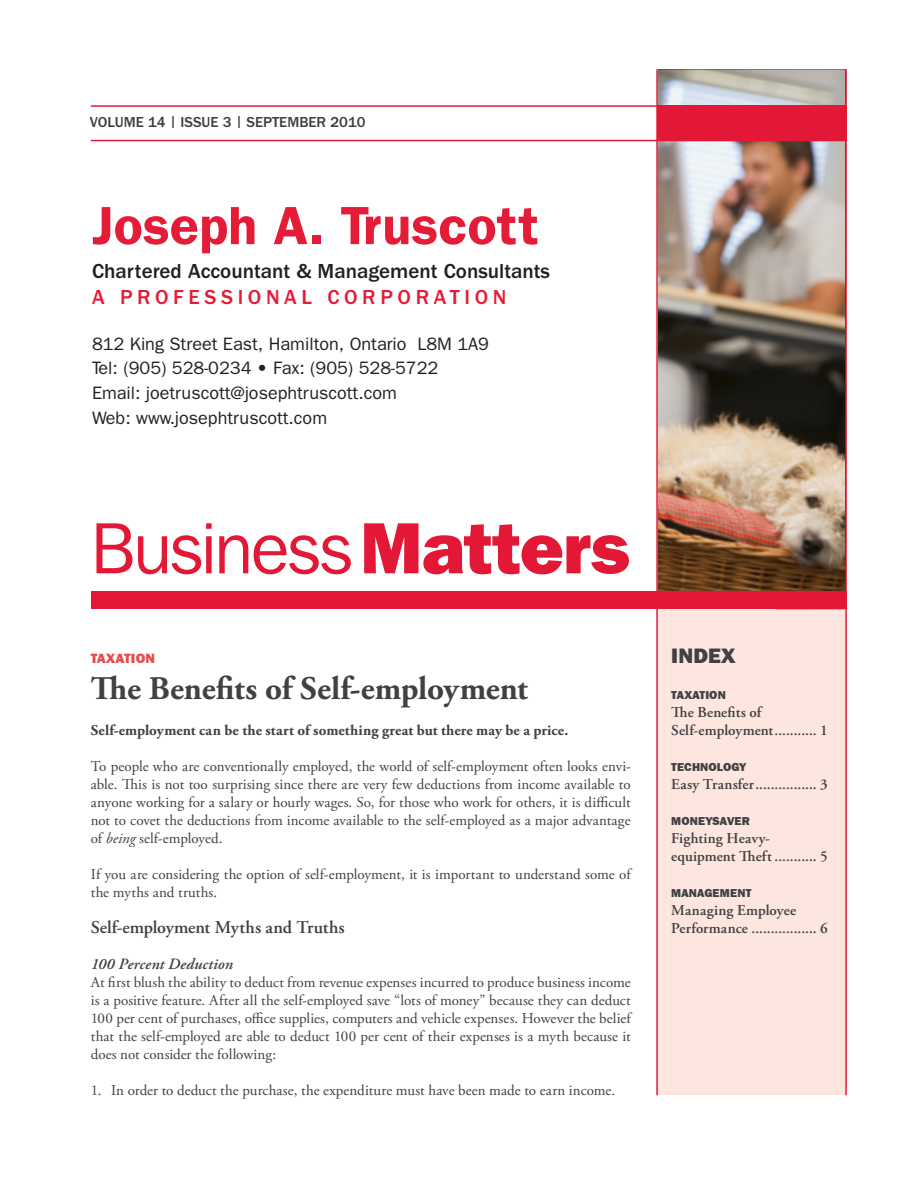
<style>
.page{position:relative;width:918px;height:1188px;background:#fff}
.page>*{position:absolute;margin:0;border:0;box-sizing:border-box;transform-origin:0 0}
.t1{font:72px "Franklin Gothic IT Cby BT";letter-spacing:-.025em;color:#e31837}
.t2{font:600 54px "Franklin Gothic";color:#e41c38}
.t3{font:700 33px "Adobe Garamond Pro";color:#414042}
.t4{font:500 21px "Franklin Gothic";color:#231f20}
.t5{font:500 21px "Franklin Gothic";letter-spacing:.22em;color:#e41c38}
.t6{font:800 21px "Franklin Gothic IT Cby BT";letter-spacing:.01em;color:#414042}
.t7{font:18px "Franklin Gothic";color:#231f20}
.t8{font:600 18px "Adobe Garamond Pro";letter-spacing:-.01em;color:#414042}
.t9{font:italic 600 15.75px "Adobe Garamond Pro";letter-spacing:.005em;color:#414042}
.t10{font:15px/18px "Adobe Garamond Pro";color:#414042;text-align:justify}
.t11{font:600 15px/18px "Adobe Garamond Pro";letter-spacing:.005em;color:#414042}
.t12{font:700 15px "Adobe Garamond Pro";letter-spacing:.005em;color:#414042}
.t13{font:500 15px "Franklin Gothic";color:#3e3e3f}
.t14{font:500 15px "Franklin Gothic";letter-spacing:.01em;color:#414042}
.t15{font:800 13.5px "Franklin Gothic IT Cby BT";letter-spacing:.015em;color:#e74b4b}
.t16{font:800 11.55px "Franklin Gothic IT Cby BT";letter-spacing:.01em;color:#414042}
.s1{font-size:12px}
.s2{font-weight:800}
.s3{font-style:italic}
</style>
<div class="page">
<div style="left:658px;top:609px;width:187px;height:486px;background:#fce6df"></div>
<img style="left:658px;top:69px;width:187px;height:522px">
<div style="left:658px;top:105px;width:189px;height:36px;background:#e31837"></div>
<div style="left:91px;top:591px;width:756px;height:18px;background:#e31837"></div>
<hr style="left:845px;top:69px;width:2px;height:1026px;background:#e31837">
<hr style="left:656px;top:69px;width:2px;height:1026px;background:#e31837">
<hr style="left:91px;top:105px;width:756px;height:2px;background:#e31837">
<hr style="left:91px;top:140px;width:756px;height:1px;background:#e31837">
<p class="t13" style="left:90px;top:114px;width:277px">VOLUME 14 <span class="s1">|</span> ISSUE 3 <span class="s1">|</span> SEPTEMBER 2010</p>
<p class="t14" style="left:149px;top:114px;width:194px">2 | SSUE 4 | AUgUSt 2010</p>
<p class="t2" style="left:92px;top:194px;width:448px">Joseph A. Truscott</p>
<p class="t4" style="left:92px;top:260px;width:460px">Chartered Accountant &amp; Management Consultants</p>
<p class="t5" style="left:92px;top:285px;width:416px">A PROFESSIONAL CORPORATION</p>
<p class="t7" style="left:92px;top:333px;width:398px">812 King Street East, Hamilton, Ontario L8M 1A9</p>
<p class="t7" style="left:92px;top:358px;width:348px">Tel: (905) 528-0234 • Fax: (905) 528-5722</p>
<p class="t7" style="left:92px;top:382px;width:306px">Email: joetruscott@josephtruscott.com</p>
<p class="t7" style="left:92px;top:407px;width:237px">Web: www.josephtruscott.com</p>
<p class="t1" style="left:91px;top:504px;width:541px">Business <span class="s2">Matters</span></p>
<p class="t15" style="left:91px;top:650px;width:66px">taXatIoN</p>
<p class="t3" style="left:91px;top:670px;width:439px">The Benefits of Self-employment</p>
<p class="t12" style="left:91px;top:722px;width:479px">Self-employment can be the start of something great but there may be a price.</p>
<p class="t10" style="left:91px;top:758px;width:541px">To people who are conventionally employed, the world of self-employment often looks envi&shy;able. This is not too surprising since there are very few deductions from income available to anyone working for a salary or hourly wages. So, for those who work for others, it is difficult not to covet the deductions from income available to the self-employed as a major advantage of <span class="s3">being</span> self-employed.</p>
<p class="t10" style="left:91px;top:866px;width:541px">If you are considering the option of self-employment, it is important to understand some of the myths and truths.</p>
<p class="t8" style="left:91px;top:917px;width:255px">Self-employment Myths and Truths</p>
<p class="t9" style="left:91px;top:955px;width:144px">100 Percent Deduction</p>
<p class="t10" style="left:91px;top:974px;width:541px">At first blush the ability to deduct from revenue expenses incurred to produce business income is a positive feature. After all the self-employed save “lots of money” because they can deduct 100 per cent of purchases, office supplies, computers and vehicle expenses. However the belief that the self-employed are able to deduct 100 per cent of their expenses is a myth because it does not consider the following:</p>
<p class="t10" style="left:91px;top:1082px;width:526px">1. In order to deduct the purchase, the expenditure must have been made to earn income.</p>
<p class="t6" style="left:671px;top:642px;width:65px">INDEX</p>
<p class="t16" style="left:671px;top:688px;width:56px">TAXATION</p>
<p class="t11" style="left:671px;top:704px;width:158px">The Benefits of<br>Self-employment........... 1</p>
<p class="t16" style="left:671px;top:760px;width:76px">TECHNOLOGY</p>
<p class="t11" style="left:671px;top:776px;width:158px">Easy Transfer................ 3</p>
<p class="t16" style="left:671px;top:814px;width:80px">MONEYSAVER</p>
<p class="t11" style="left:671px;top:830px;width:158px">Fighting Heavy&shy;equipment Theft ........... 5</p>
<p class="t16" style="left:671px;top:886px;width:82px">MANAGEMENT</p>
<p class="t11" style="left:671px;top:902px;width:158px">Managing Employee<br>Performance ................. 6</p>
</div>
